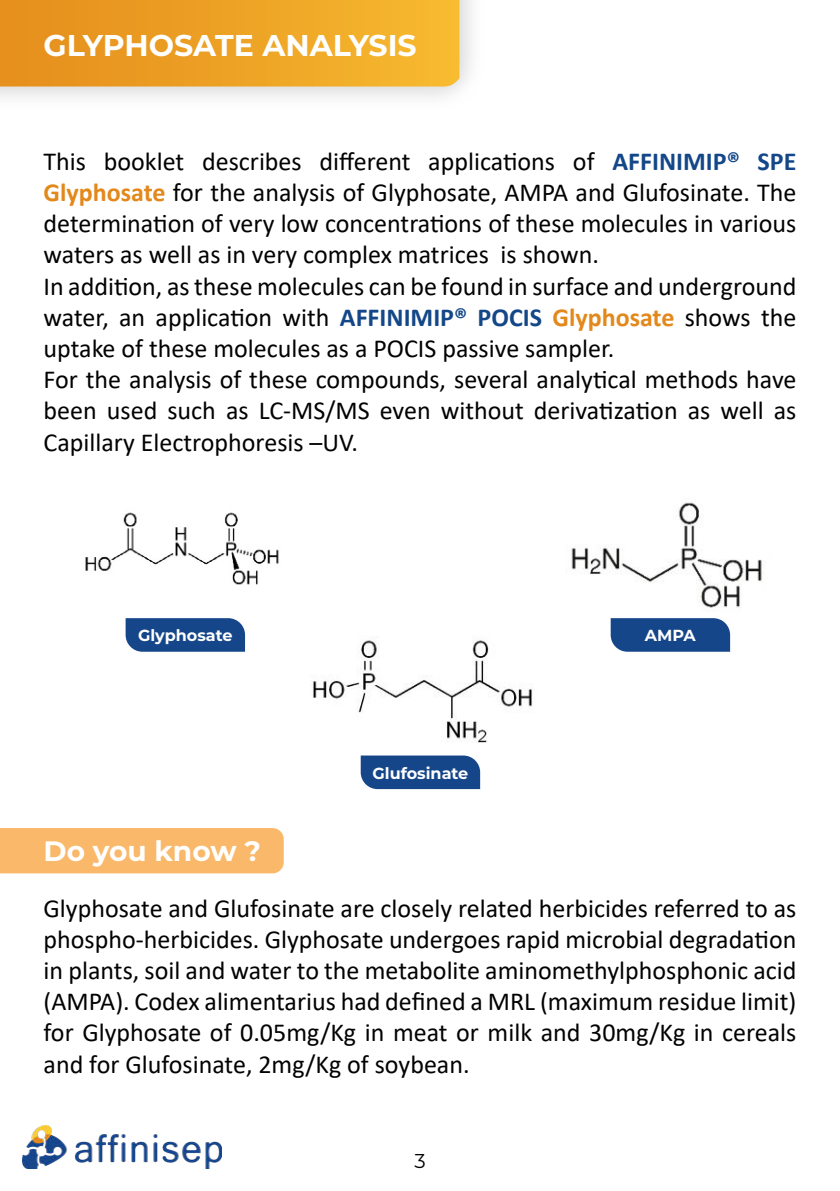
<style>
.page{position:relative;width:840px;height:1191px;background:#fff}
.page>*{position:absolute;margin:0;border:0;box-sizing:border-box;transform-origin:0 0}
.t1{font:700 30px "Montserrat";color:#fff}
.t2{font:700 28px "Montserrat";color:#fff}
.t3{font:26px/31.2px "Calibri";color:#020203}
.t4{font:20px "Montserrat";color:#020203}
.t5{font:700 16px "Montserrat";color:#fff}
.s1{font-weight:700;color:#134788}
.s2{font-weight:700;color:#e3881b}
.s3{font-weight:700;color:#144787}
</style>
<div class="page">
<img style="left:0;top:0;width:472px;height:98px">
<svg style="left:0;top:0;width:459px;height:87px"></svg>
<img style="left:23px;top:1125px;width:199px;height:43px">
<div style="left:0;top:828px;width:283px;height:45px;background:#fab96a"></div>
<img style="left:85px;top:512px;width:194px;height:73px">
<img style="left:312px;top:637px;width:220px;height:105px">
<img style="left:571px;top:502px;width:192px;height:106px">
<div style="left:360px;top:755px;width:120px;height:34px;background:#16468a"></div>
<div style="left:125px;top:618px;width:120px;height:33px;background:#16468a"></div>
<div style="left:610px;top:618px;width:119px;height:33px;background:#16468a"></div>
<p class="t1" style="left:44px;top:31px;width:374px">GLYPHOSATE ANALYSIS</p>
<p class="t3" style="left:44px;top:145px;width:754px">This booklet describes different applications of <span class="s1">AFFINIMIP® SPE </span><span class="s2">Glyphosate</span> for the analysis of Glyphosate, AMPA and Glufosinate. The determination of very low concentrations of these molecules in various waters as well as in very complex matrices is shown.<br>In addition, as these molecules can be found in surface and underground water, an application with <span class="s3">AFFINIMIP® POCIS</span> <span class="s2">Glyphosate</span> shows the uptake of these molecules as a POCIS passive sampler.<br>For the analysis of these compounds, several analytical methods have been used such as LC-MS/MS even without derivatization as well as Capillary Electrophoresis –UV.</p>
<p class="t5" style="left:138px;top:628px;width:96px">Glyphosate</p>
<p class="t5" style="left:644px;top:628px;width:52px">AMPA</p>
<p class="t2" style="left:44px;top:838px;width:219px">Do you know ?</p>
<p class="t5" style="left:372px;top:765px;width:97px">Glufosinate</p>
<p class="t3" style="left:44px;top:891px;width:754px;text-align:justify">Glyphosate and Glufosinate are closely related herbicides referred to as phospho-herbicides. Glyphosate undergoes rapid microbial degradation in plants, soil and water to the metabolite aminomethylphosphonic acid (AMPA). Codex alimentarius had defined a MRL (maximum residue limit) for Glyphosate of 0.05mg/Kg in meat or milk and 30mg/Kg in cereals and for Glufosinate, 2mg/Kg of soybean.</p>
<p class="t4" style="left:414px;top:1149px;width:13px">3</p>
</div>
